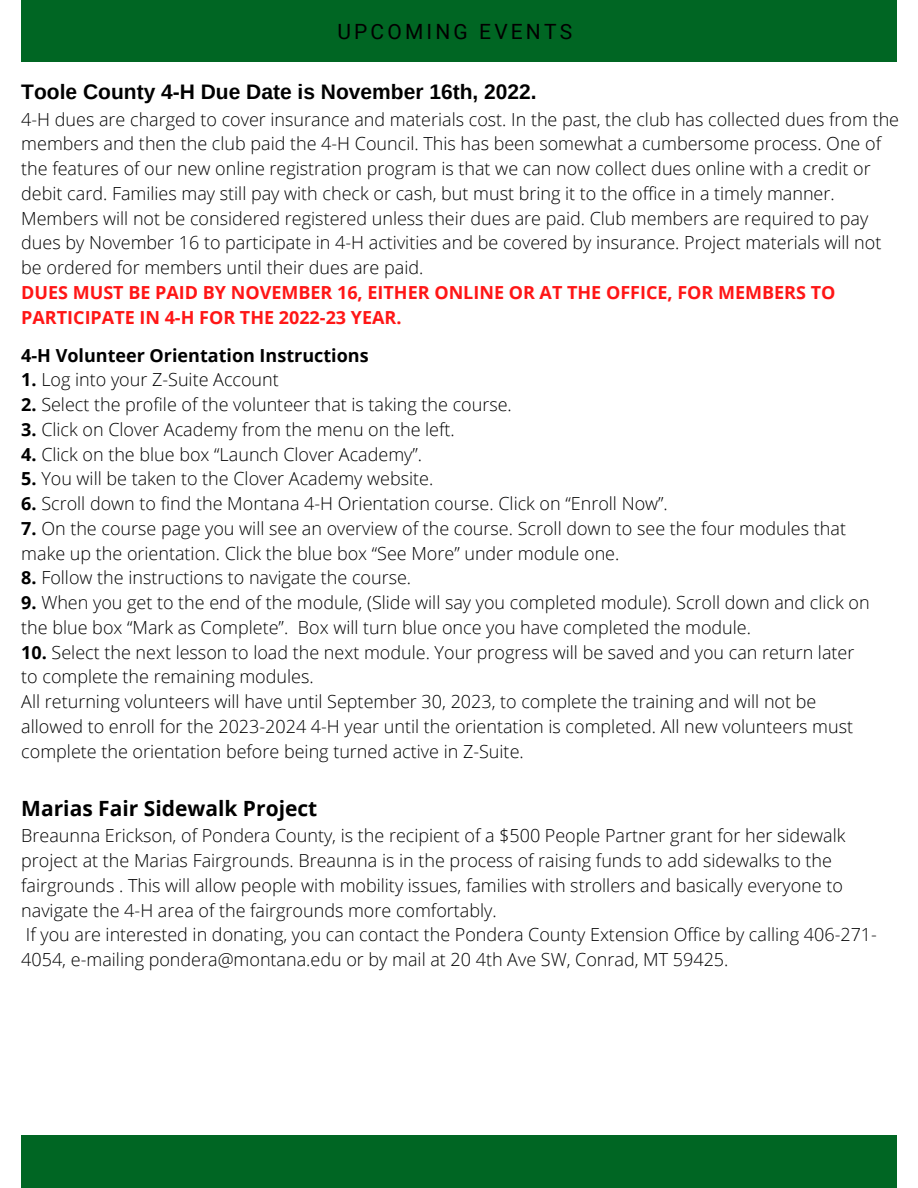
<style>
.page{position:relative;width:918px;height:1188px;background:#fff}
.page>*{position:absolute;margin:0;border:0;box-sizing:border-box;transform-origin:0 0}
.t1{font:700 21px "Arimo";color:#000}
.t2{font:700 21px "Open Sans";color:#000}
.t3{font:21px "Roboto";letter-spacing:.15em;color:#000}
.t4{font:300 18px/24.8px "Open Sans";color:#000}
.t5{font:700 18px/24.8px "Open Sans";color:#ff1616}
.t6{font:700 18px "Open Sans";color:#000}
.s1{font-weight:700}
</style>
<div class="page">
<div style="left:21px;top:1135px;width:876px;height:53px;background:#006623"></div>
<div style="left:21px;top:0;width:876px;height:62px;background:#006623"></div>
<p class="t3" style="left:338px;top:19px;width:236px">UPCOMING EVENTS</p>
<p class="t1" style="left:21px;top:80px;width:517px">Toole County 4-H Due Date is November 16th, 2022.</p>
<p class="t4" style="left:21px;top:106px;width:879px">4-H dues are charged to cover insurance and materials cost. In the past, the club has collected dues from the members and then the club paid the 4-H Council. This has been somewhat a cumbersome process. One of the features of our new online registration program is that we can now collect dues online with a credit or debit card. Families may still pay with check or cash, but must bring it to the office in a timely manner.<br>Members will not be considered registered unless their dues are paid. Club members are required to pay dues by November 16 to participate in 4-H activities and be covered by insurance. Project materials will not be ordered for members until their dues are paid.</p>
<p class="t5" style="left:21px;top:280px;width:816px">DUES MUST BE PAID BY NOVEMBER 16, EITHER ONLINE OR AT THE OFFICE, FOR MEMBERS TO<br>PARTICIPATE IN 4-H FOR THE 2022-23 YEAR.</p>
<p class="t6" style="left:21px;top:343px;width:349px">4-H Volunteer Orientation Instructions</p>
<p class="t4" style="left:21px;top:367px;width:259px"><span class="s1">1.</span> Log into your Z-Suite Account</p>
<p class="t4" style="left:21px;top:392px;width:492px"><span class="s1">2.</span> Select the profile of the volunteer that is taking the course.</p>
<p class="t4" style="left:21px;top:417px;width:435px"><span class="s1">3.</span> Click on Clover Academy from the menu on the left.</p>
<p class="t4" style="left:21px;top:441px;width:402px"><span class="s1">4.</span> Click on the blue box “Launch Clover Academy”.</p>
<p class="t4" style="left:21px;top:466px;width:414px"><span class="s1">5.</span> You will be taken to the Clover Academy website.</p>
<p class="t4" style="left:21px;top:491px;width:648px"><span class="s1">6.</span> Scroll down to find the Montana 4-H Orientation course. Click on “Enroll Now”.</p>
<p class="t4" style="left:21px;top:516px;width:826px"><span class="s1">7.</span> On the course page you will see an overview of the course. Scroll down to see the four modules that make up the orientation. Click the blue box “See More” under module one.</p>
<p class="t4" style="left:21px;top:565px;width:391px"><span class="s1">8.</span> Follow the instructions to navigate the course.</p>
<p class="t4" style="left:21px;top:590px;width:850px"><span class="s1">9.</span> When you get to the end of the module, (Slide will say you completed module). Scroll down and click on the blue box “Mark as Complete”. Box will turn blue once you have completed the module.</p>
<p class="t4" style="left:21px;top:639px;width:835px"><span class="s1">10.</span> Select the next lesson to load the next module. Your progress will be saved and you can return later to complete the remaining modules.<br>All returning volunteers will have until September 30, 2023, to complete the training and will not be allowed to enroll for the 2023-2024 4-H year until the orientation is completed. All new volunteers must complete the orientation before being turned active in Z-Suite.</p>
<p class="t2" style="left:21px;top:794px;width:298px">Marias Fair Sidewalk Project</p>
<p class="t4" style="left:21px;top:823px;width:857px">Breaunna Erickson, of Pondera County, is the recipient of a $500 People Partner grant for her sidewalk project at the Marias Fairgrounds. Breaunna is in the process of raising funds to add sidewalks to the fairgrounds . This will allow people with mobility issues, families with strollers and basically everyone to navigate the 4-H area of the fairgrounds more comfortably.<br>If you are interested in donating, you can contact the Pondera County Extension Office by calling 406-271- 4054, e-mailing pondera@montana.edu or by mail at 20 4th Ave SW, Conrad, MT 59425.</p>
</div>
